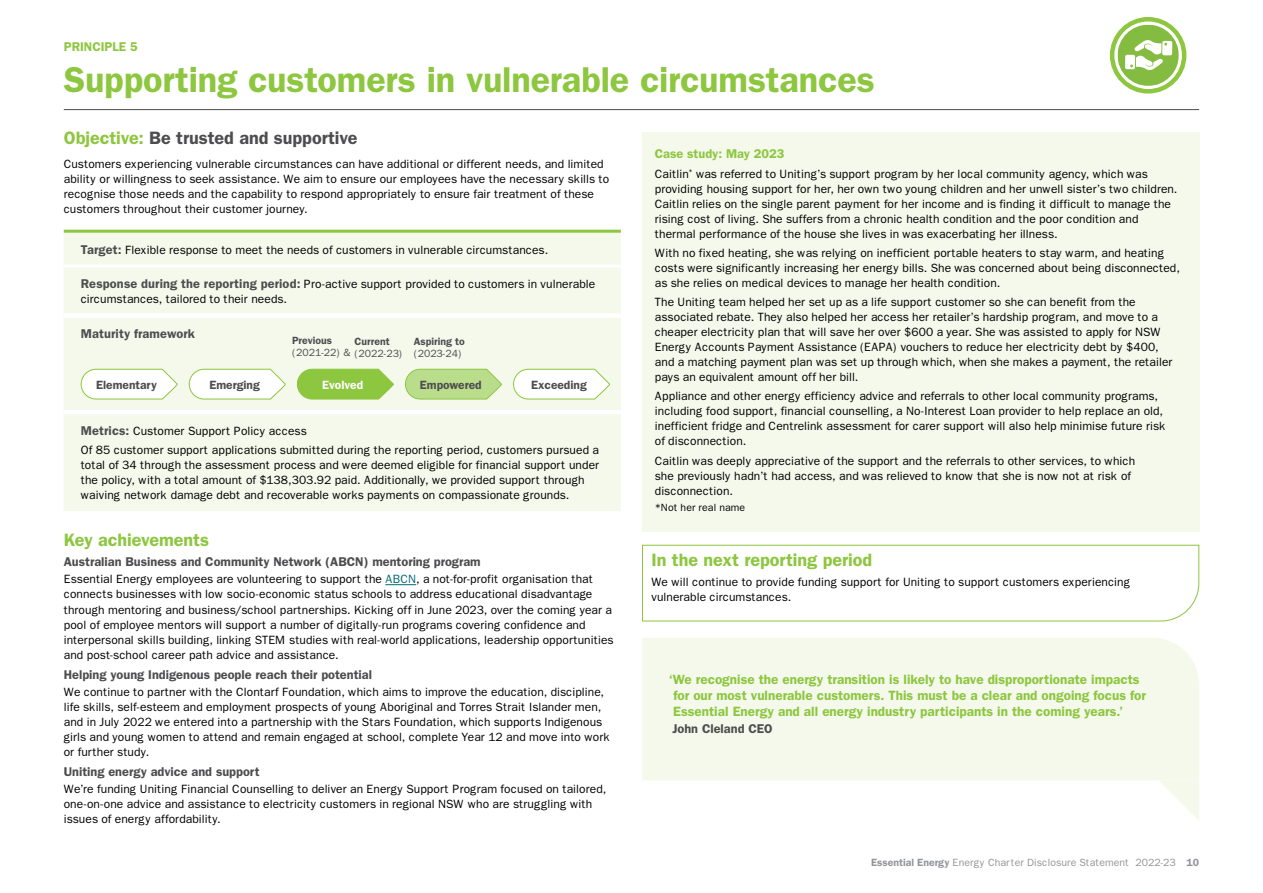
<style>
.page{position:relative;width:1263px;height:893px;background:#fff}
.page>*{position:absolute;margin:0;border:0;box-sizing:border-box;transform-origin:0 0}
.t1{font:600 36px "Franklin Gothic";letter-spacing:-.005em;color:#8dc63f}
.t2{font:600 18px "Franklin Gothic";color:#8dc63f}
.t3{font:600 18px "Franklin Gothic";color:#4d4d4f}
.t4{font:600 13.5px/15.8px "Franklin Gothic";color:#8dc63f}
.t5{font:600 12.75px "Franklin Gothic";color:#4d4d4f}
.t6{font:600 12.75px "Franklin Gothic";color:#8dc63f}
.t7{font:12px/15px "Franklin Gothic";color:#000}
.t8{font:600 12px "Franklin Gothic";color:#4d4d4f}
.t9{font:600 12px "Franklin Gothic";color:#fff}
.t10{font:10.5px "Franklin Gothic";color:#939598}
.t11{font:10.5px "Franklin Gothic";color:#4d4d4f}
.t12{font:600 10.5px "Franklin Gothic";color:#4d4d4f}
.t13{font:10.5px "Franklin Gothic";letter-spacing:.005em;color:#000}
.s1{color:#8dc63f}
.s2{font-weight:600;font-size:12.75px;color:#4d4d4f}
.s3{color:#006a71}
.s4{font-weight:600}
</style>
<div class="page">
<div style="left:642px;top:638px;width:557px;height:142px;background:#f4f9ec"></div>
<svg style="left:1159px;top:780px;width:40px;height:40px"></svg>
<div style="left:642px;top:132px;width:557px;height:399px;background:#f4f9ec"></div>
<hr style="left:64px;top:109px;width:1135px;height:1px;background:#4d4d4f">
<svg style="left:1117px;top:25px;width:62px;height:61px"></svg>
<div style="left:1110px;top:17px;width:76px;height:77px;border:4px solid #8dc63f;border-radius:50%"></div>
<hr style="left:385px;top:584px;width:31px;height:1px;background:#006a71">
<div style="left:64px;top:233px;width:557px;height:278px;background:#f4f9ec"></div>
<hr style="left:64px;top:230px;width:557px;height:3px;background:#8dc63f">
<hr style="left:64px;top:265px;width:557px;height:3px;background:#fff">
<div style="left:64px;top:313px;width:557px;height:5px;background:#fff"></div>
<hr style="left:64px;top:410px;width:557px;height:4px;background:#fff">
<svg style="left:80px;top:368px;width:98px;height:32px"></svg>
<svg style="left:188px;top:368px;width:98px;height:32px"></svg>
<svg style="left:297px;top:368px;width:97px;height:32px;background:#9bcd57"></svg>
<svg style="left:405px;top:368px;width:97px;height:32px;background:#bedf94"></svg>
<svg style="left:513px;top:368px;width:97px;height:32px"></svg>
<svg style="left:642px;top:544px;width:557px;height:78px"></svg>
<p class="t6" style="left:64px;top:39px;width:75px">PRINCIPLE 5</p>
<h1 class="t1" style="left:64px;top:59px;width:813px">Supporting customers in vulnerable circumstances</h1>
<h2 class="t3" style="left:64px;top:127px;width:295px"><span class="s1">Objective:</span> Be trusted and supportive</h2>
<p class="t7" style="left:64px;top:156px;width:547px">Customers experiencing vulnerable circumstances can have additional or different needs, and limited ability or willingness to seek assistance. We aim to ensure our employees have the necessary skills to recognise those needs and the capability to respond appropriately to ensure fair treatment of these customers throughout their customer journey.</p>
<p class="t7" style="left:81px;top:242px;width:469px"><span class="s2">Target:</span> Flexible response to meet the needs of customers in vulnerable circumstances.</p>
<p class="t7" style="left:81px;top:276px;width:516px"><span class="s2">Response during the reporting period:</span> Pro-active support provided to customers in vulnerable circumstances, tailored to their needs.</p>
<p class="t5" style="left:81px;top:326px;width:116px">Maturity framework</p>
<p class="t12" style="left:355px;top:335px;width:37px">Current</p>
<p class="t11" style="left:292px;top:347px;width:112px">(2021-22) &amp; (2022-23)</p>
<p class="t6" style="left:655px;top:146px;width:131px">Case study: May 2023</p>
<p class="t7" style="left:655px;top:166px;width:524px">Caitlin<sup>*</sup> was referred to Uniting’s support program by her local community agency, which was providing housing support for her, her own two young children and her unwell sister’s two children.<br>Caitlin relies on the single parent payment for her income and is finding it difficult to manage the rising cost of living. She suffers from a chronic health condition and the poor condition and thermal performance of the house she lives in was exacerbating her illness.</p>
<p class="t7" style="left:655px;top:245px;width:527px">With no fixed heating, she was relying on inefficient portable heaters to stay warm, and heating costs were significantly increasing her energy bills. She was concerned about being disconnected, as she relies on medical devices to manage her health condition.</p>
<p class="t7" style="left:655px;top:295px;width:519px">The Uniting team helped her set up as a life support customer so she can benefit from the associated rebate. They also helped her access her retailer’s hardship program, and move to a cheaper electricity plan that will save her over $600 a year. She was assisted to apply for NSW Energy Accounts Payment Assistance (EAPA) vouchers to reduce her electricity debt by $400, and a matching payment plan was set up through which, when she makes a payment, the retailer pays an equivalent amount off her bill.</p>
<p class="t7" style="left:655px;top:389px;width:512px">Appliance and other energy efficiency advice and referrals to other local community programs, including food support, financial counselling, a No-Interest Loan provider to help replace an old, inefficient fridge and Centrelink assessment for carer support will also help minimise future risk of disconnection.</p>
<p class="t7" style="left:655px;top:453px;width:482px">Caitlin was deeply appreciative of the support and the referrals to other services, to which she previously hadn’t had access, and was relieved to know that she is now not at risk of disconnection.</p>
<p class="t13" style="left:655px;top:501px;width:92px">*Not her real name</p>
<p class="t12" style="left:292px;top:334px;width:42px">Previous</p>
<p class="t12" style="left:414px;top:335px;width:53px">Aspiring to</p>
<p class="t11" style="left:414px;top:347px;width:50px">(2023-24)</p>
<p class="t8" style="left:96px;top:377px;width:62px">Elementary</p>
<p class="t8" style="left:209px;top:377px;width:52px">Emerging</p>
<p class="t9" style="left:322px;top:377px;width:43px">Evolved</p>
<p class="t8" style="left:420px;top:377px;width:63px">Empowered</p>
<p class="t8" style="left:531px;top:377px;width:57px">Exceeding</p>
<p class="t7" style="left:81px;top:421px;width:520px;line-height:19.2px"><span class="s2">Metrics:</span> Customer Support Policy access<br>Of 85 customer support applications submitted during the reporting period, customers pursued a</p>
<p class="t7" style="left:81px;top:457px;width:520px">total of 34 through the assessment process and were deemed eligible for financial support under the policy, with a total amount of $138,303.92 paid. Additionally, we provided support through waiving network damage debt and recoverable works payments on compassionate grounds.</p>
<h2 class="t2" style="left:64px;top:530px;width:147px">Key achievements</h2>
<p class="t5" style="left:64px;top:554px;width:418px">Australian Business and Community Network (ABCN) mentoring program</p>
<p class="t7" style="left:64px;top:572px;width:551px">Essential Energy employees are volunteering to support the <span class="s3">ABCN</span>, a not-for-profit organisation that connects businesses with low socio-economic status schools to address educational disadvantage through mentoring and business/school partnerships. Kicking off in June 2023, over the coming year a pool of employee mentors will support a number of digitally-run programs covering confidence and interpersonal skills building, linking STEM studies with real-world applications, leadership opportunities and post-school career path advice and assistance.</p>
<p class="t5" style="left:64px;top:667px;width:310px">Helping young Indigenous people reach their potential</p>
<p class="t7" style="left:64px;top:684px;width:548px">We continue to partner with the Clontarf Foundation, which aims to improve the education, discipline, life skills, self-esteem and employment prospects of young Aboriginal and Torres Strait Islander men, and in July 2022 we entered into a partnership with the Stars Foundation, which supports Indigenous girls and young women to attend and remain engaged at school, complete Year 12 and move into work or further study.</p>
<p class="t5" style="left:64px;top:764px;width:197px">Uniting energy advice and support</p>
<p class="t7" style="left:64px;top:781px;width:544px">We’re funding Uniting Financial Counselling to deliver an Energy Support Program focused on tailored, one-on-one advice and assistance to electricity customers in regional NSW who are struggling with issues of energy affordability.</p>
<h2 class="t2" style="left:651px;top:550px;width:222px">In the next reporting period</h2>
<p class="t7" style="left:651px;top:574px;width:481px">We will continue to provide funding support for Uniting to support customers experiencing vulnerable circumstances.</p>
<p class="t4" style="left:673px;top:672px;width:474px;text-indent:-4px">‘We recognise the energy transition is likely to have disproportionate impacts for our most vulnerable customers. This must be a clear and ongoing focus for<br>Essential Energy and all energy industry participants in the coming years.’</p>
<p class="t5" style="left:672px;top:722px;width:102px">John Cleland CEO</p>
<p class="t10" style="left:871px;top:857px;width:330px"><span class="s4">Essential Energy</span> Energy Charter Disclosure Statement 2022-23 <span class="s4">10</span></p>
</div>
